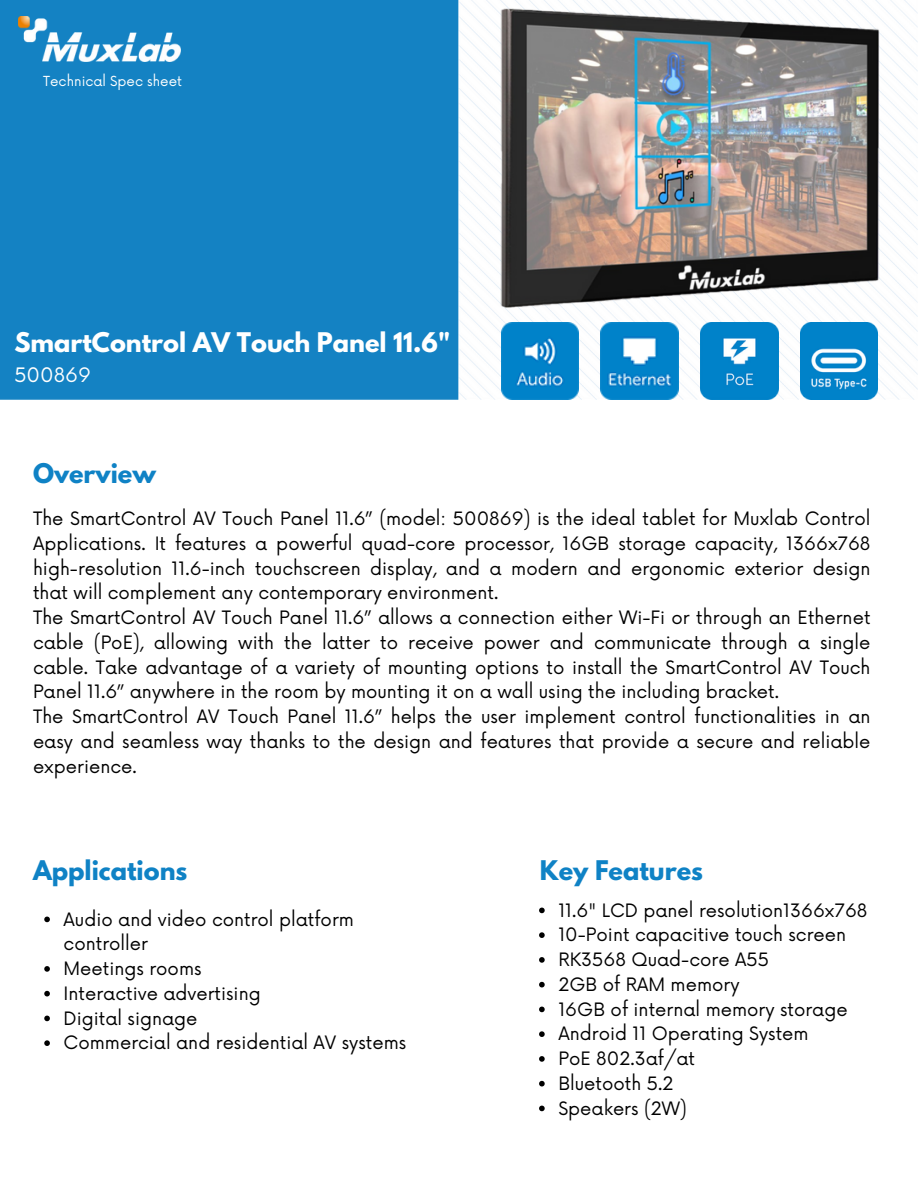
<style>
.page{position:relative;width:918px;height:1188px;background:#fff}
.page>*{position:absolute;margin:0;border:0;box-sizing:border-box;transform-origin:0 0}
.t1{font:700 24px "League Spartan";color:#0f82c5}
.t2{font:700 24px "League Spartan";color:#fff}
.t3{font:19.5px "Now";color:#fff}
.t4{font:18px/24.8px "Now";color:#000}
.t5{font:13.5px "Now";color:#fff}
</style>
<div class="page">
<img style="left:0;top:0;width:918px;height:399px">
<img style="left:19px;top:16px;width:162px;height:45px">
<img style="left:494px;top:0;width:390px;height:313px">
<img style="left:501px;top:322px;width:78px;height:78px">
<img style="left:700px;top:322px;width:78px;height:78px">
<img style="left:601px;top:322px;width:77px;height:78px">
<img style="left:800px;top:322px;width:78px;height:78px">
<svg style="left:44px;top:917px;width:6px;height:5px"></svg>
<svg style="left:44px;top:966px;width:6px;height:6px"></svg>
<svg style="left:44px;top:991px;width:6px;height:5px"></svg>
<svg style="left:44px;top:1016px;width:6px;height:5px"></svg>
<svg style="left:44px;top:1040px;width:6px;height:6px"></svg>
<svg style="left:539px;top:908px;width:6px;height:5px"></svg>
<svg style="left:539px;top:932px;width:6px;height:6px"></svg>
<svg style="left:539px;top:957px;width:6px;height:6px"></svg>
<svg style="left:539px;top:982px;width:6px;height:5px"></svg>
<svg style="left:539px;top:1007px;width:6px;height:5px"></svg>
<svg style="left:539px;top:1031px;width:6px;height:6px"></svg>
<svg style="left:539px;top:1056px;width:6px;height:6px"></svg>
<svg style="left:539px;top:1081px;width:6px;height:5px"></svg>
<svg style="left:539px;top:1106px;width:6px;height:5px"></svg>
<p class="t5" style="left:43px;top:73px;width:140px">Technical Spec sheet</p>
<h1 class="t2" style="left:14px;top:330px;width:438px">SmartControl AV Touch Panel 11.6"</h1>
<h2 class="t3" style="left:14px;top:364px;width:78px">500869</h2>
<p class="t1" style="left:33px;top:462px;width:125px">Overview</p>
<p class="t4" style="left:33px;top:507px;width:839px">The SmartControl AV Touch Panel 11.6” (model: 500869) is the ideal tablet for Muxlab Control Applications. It features a powerful quad-core processor, 16GB storage capacity, 1366x768 high-resolution 11.6-inch touchscreen display, and a modern and ergonomic exterior design that will complement any contemporary environment.<br>The SmartControl AV Touch Panel 11.6” allows a connection either Wi-Fi or through an Ethernet cable (PoE), allowing with the latter to receive power and communicate through a single cable. Take advantage of a variety of mounting options to install the SmartControl AV Touch Panel 11.6” anywhere in the room by mounting it on a wall using the including bracket.</p>
<p class="t4" style="left:33px;top:705px;width:839px;text-align:justify">The SmartControl AV Touch Panel 11.6” helps the user implement control functionalities in an easy and seamless way thanks to the design and features that provide a secure and reliable experience.</p>
<p class="t1" style="left:33px;top:859px;width:156px">Applications</p>
<p class="t1" style="left:540px;top:859px;width:164px">Key Features</p>
<p class="t4" style="left:64px;top:908px;width:292px">Audio and video control platform controller</p>
<p class="t4" style="left:64px;top:957px;width:139px">Meetings rooms</p>
<h1 class="t4" style="left:64px;top:982px;width:199px">Interactive advertising</h1>
<h2 class="t4" style="left:64px;top:1007px;width:136px">Digital signage</h2>
<p class="t4" style="left:64px;top:1031px;width:344px">Commercial and residential AV systems</p>
<h1 class="t4" style="left:558px;top:899px;width:311px">11.6" LCD panel resolution1366x768</h1>
<p class="t4" style="left:558px;top:923px;width:289px">10-Point capacitive touch screen</p>
<p class="t4" style="left:558px;top:948px;width:212px">RK3568 Quad-core A55</p>
<p class="t4" style="left:558px;top:973px;width:183px">2GB of RAM memory</p>
<p class="t4" style="left:558px;top:998px;width:291px">16GB of internal memory storage</p>
<p class="t4" style="left:558px;top:1022px;width:252px">Android 11 Operating System</p>
<h1 class="t4" style="left:558px;top:1047px;width:138px">PoE 802.3af/at</h1>
<p class="t4" style="left:558px;top:1072px;width:117px">Bluetooth 5.2</p>
<p class="t4" style="left:558px;top:1097px;width:130px">Speakers (2W)</p>
</div>
